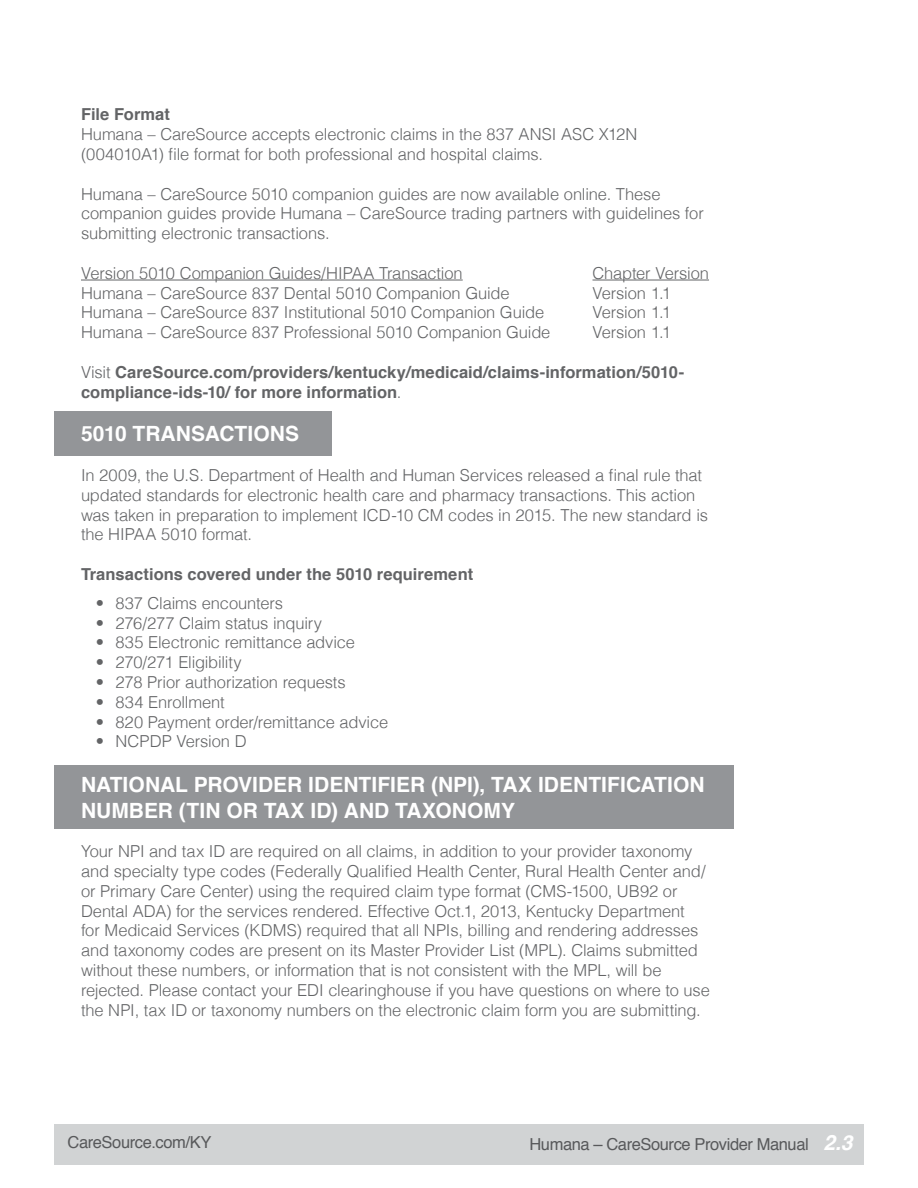
<style>
.page{position:relative;width:918px;height:1188px;background:#fff}
.page>*{position:absolute;margin:0;border:0;box-sizing:border-box;transform-origin:0 0}
.t1{font:700 21px/25.2px "Helvetica";color:#fff}
.t2{font:300 16.5px/19.8px "Helvetica";letter-spacing:-.01em;color:#636466}
.t3{font:700 16.5px/19.8px "Helvetica";letter-spacing:.005em;color:#636466}
.t4{font:16.5px "Helvetica";letter-spacing:-.025em;color:#58595b}
.s1{font-weight:700}
.s2{font-weight:300}
.s3{font-weight:700;font-style:italic;font-size:21px;color:#fff}
</style>
<div class="page">
<div style="left:54px;top:1125px;width:810px;height:40px;background:#d1d3d4"></div>
<div style="left:54px;top:412px;width:278px;height:44px;background:#939598"></div>
<div style="left:54px;top:765px;width:679px;height:63px;background:#939598"></div>
<hr style="left:81px;top:280px;width:382px;height:1px;background:#636466">
<hr style="left:592px;top:280px;width:117px;height:1px;background:#636466">
<p class="t2" style="left:81px;top:104px;width:558px"><span class="s1">File Format<br></span>Humana – CareSource accepts electronic claims in the 837 ANSI ASC X12N (004010A1) file format for both professional and hospital claims.</p>
<p class="t2" style="left:81px;top:183px;width:624px">Humana – CareSource 5010 companion guides are now available online. These companion guides provide Humana – CareSource trading partners with guidelines for submitting electronic transactions.</p>
<p class="t2" style="left:81px;top:262px;width:383px">Version 5010 Companion Guides/HIPAA Transaction</p>
<p class="t2" style="left:592px;top:262px;width:118px">Chapter Version</p>
<p class="t2" style="left:81px;top:282px;width:430px">Humana – CareSource 837 Dental 5010 Companion Guide</p>
<p class="t2" style="left:592px;top:282px;width:80px">Version 1.1</p>
<p class="t2" style="left:81px;top:302px;width:465px">Humana – CareSource 837 Institutional 5010 Companion Guide</p>
<p class="t2" style="left:592px;top:302px;width:80px">Version 1.1</p>
<p class="t2" style="left:81px;top:322px;width:471px">Humana – CareSource 837 Professional 5010 Companion Guide</p>
<p class="t2" style="left:592px;top:322px;width:80px">Version 1.1</p>
<p class="t3" style="left:81px;top:362px;width:605px"><span class="s2">Visit</span> CareSource.com/providers/kentucky/medicaid/claims-information/5010- compliance-ids-10/ for more information<span class="s2">.</span></p>
<p class="t1" style="left:81px;top:422px;width:220px">5010 TRANSACTIONS</p>
<p class="t2" style="left:81px;top:464px;width:629px">In 2009, the U.S. Department of Health and Human Services released a final rule that updated standards for electronic health care and pharmacy transactions. This action was taken in preparation to implement ICD-10 CM codes in 2015. The new standard is the HIPAA 5010 format.</p>
<p class="t3" style="left:81px;top:564px;width:394px">Transactions covered under the 5010 requirement</p>
<p class="t2" style="left:96px;top:592px;width:189px">• 837 Claims encounters</p>
<p class="t2" style="left:96px;top:612px;width:227px">• 276/277 Claim status inquiry</p>
<p class="t2" style="left:96px;top:632px;width:261px">• 835 Electronic remittance advice</p>
<p class="t2" style="left:96px;top:652px;width:147px">• 270/271 Eligibility</p>
<p class="t2" style="left:96px;top:671px;width:251px">• 278 Prior authorization requests</p>
<p class="t2" style="left:96px;top:691px;width:130px">• 834 Enrollment</p>
<p class="t2" style="left:96px;top:711px;width:294px">• 820 Payment order/remittance advice</p>
<p class="t2" style="left:96px;top:731px;width:152px">• NCPDP Version D</p>
<p class="t1" style="left:81px;top:773px;width:625px">NATIONAL PROVIDER IDENTIFIER (NPI), TAX IDENTIFICATION<br>NUMBER (TIN OR TAX ID) AND TAXONOMY</p>
<p class="t2" style="left:81px;top:841px;width:630px">Your NPI and tax ID are required on all claims, in addition to your provider taxonomy and specialty type codes (Federally Qualified Health Center, Rural Health Center and/ or Primary Care Center) using the required claim type format (CMS-1500, UB92 or Dental ADA) for the services rendered. Effective Oct.1, 2013, Kentucky Department<br>for Medicaid Services (KDMS) required that all NPIs, billing and rendering addresses and taxonomy codes are present on its Master Provider List (MPL). Claims submitted without these numbers, or information that is not consistent with the MPL, will be rejected. Please contact your EDI clearinghouse if you have questions on where to use the NPI, tax ID or taxonomy numbers on the electronic claim form you are submitting.</p>
<p class="t4" style="left:68px;top:1130px;width:145px">CareSource.com/KY</p>
<p class="t4" style="left:529px;top:1132px;width:325px">Humana – CareSource Provider Manual <span class="s3">2.3</span></p>
</div>
